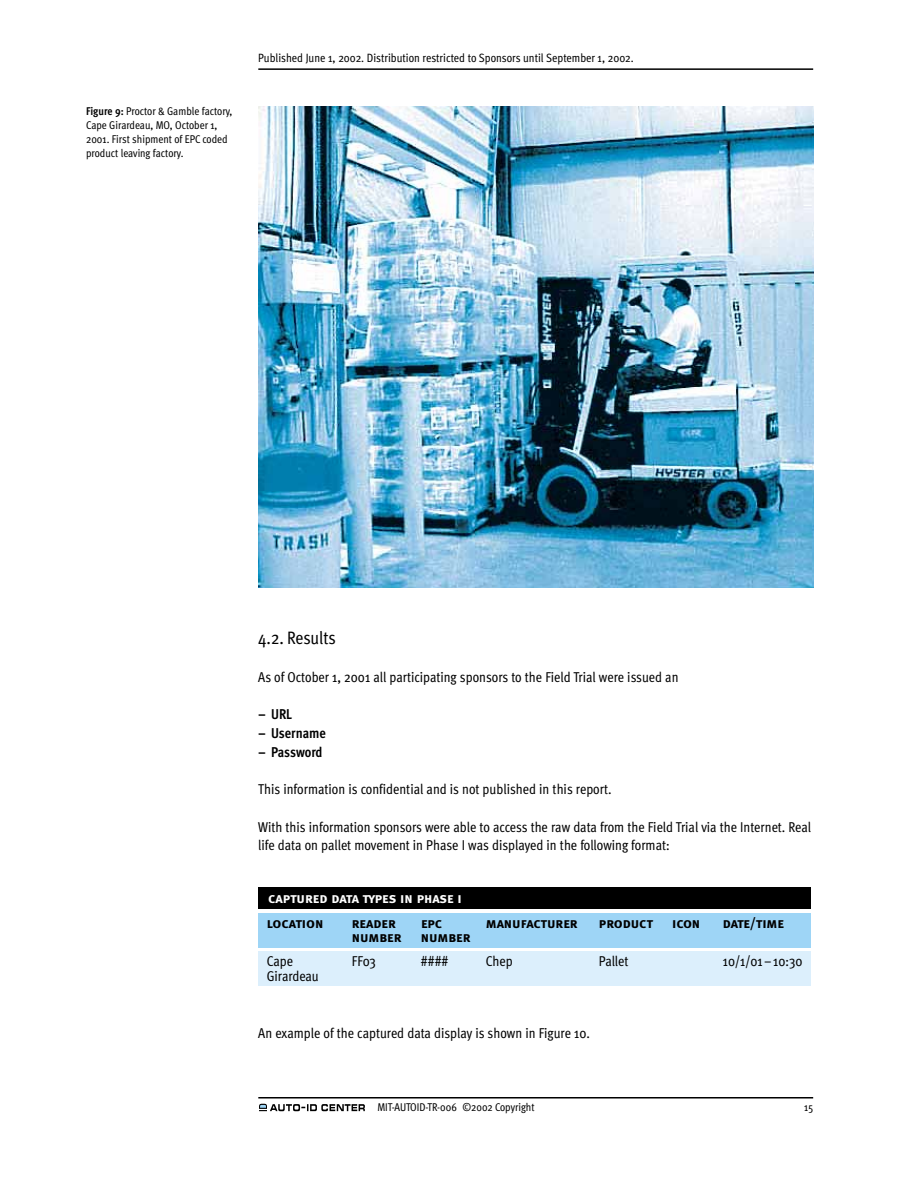
<style>
.page{position:relative;width:918px;height:1188px;background:#fff}
.page>*{position:absolute;margin:0;border:0;box-sizing:border-box;transform-origin:0 0}
.t1{font:18px "Meta Cond";letter-spacing:-.005em;color:#000}
.t2{font:14.25px/18.8px "Meta Cond";color:#000}
.t3{font:14.25px "Meta Bold Caps";color:#000}
.t4{font:14.25px "Meta Bold Caps";letter-spacing:-.01em;color:#fff}
.t5{font:700 14.25px "Meta Cond";color:#000}
.t6{font:12px "Meta Cond";color:#000}
.t7{font:11.25px/14.2px "Meta Cond";color:#000}
.s1{font-weight:700}
</style>
<div class="page">
<hr style="left:258px;top:68px;width:555px;height:2px;background:#000">
<hr style="left:258px;top:1097px;width:555px;height:2px;background:#000">
<svg style="left:259px;top:1104px;width:106px;height:7px"></svg>
<img style="left:258px;top:106px;width:555px;height:482px">
<div style="left:258px;top:888px;width:553px;height:21px;background:#000"></div>
<div style="left:258px;top:913px;width:552px;height:34px;background:#9ed5f6"></div>
<div style="left:258px;top:951px;width:552px;height:34px;background:#dceffc"></div>
<p class="t7" style="left:86px;top:104px;width:148px"><span class="s1">Figure 9:</span> Proctor &amp; Gamble factory,<br>Cape Girardeau, MO, October 1,<br>2001. First shipment of EPC coded product leaving factory.</p>
<p class="t6" style="left:258px;top:53px;width:377px">Published June 1, 2002. Distribution restricted to Sponsors until September 1, 2002.</p>
<p class="t1" style="left:258px;top:631px;width:79px">4.2. Results</p>
<p class="t2" style="left:258px;top:668px;width:422px">As of October 1, 2001 all participating sponsors to the Field Trial were issued an</p>
<p class="t5" style="left:258px;top:709px;width:35px">– URL</p>
<p class="t5" style="left:258px;top:727px;width:69px">– Username</p>
<p class="t5" style="left:258px;top:746px;width:66px">– Password</p>
<p class="t2" style="left:258px;top:781px;width:355px">This information is confidential and is not published in this report.</p>
<p class="t2" style="left:258px;top:818px;width:554px">With this information sponsors were able to access the raw data from the Field Trial via the Internet. Real life data on pallet movement in Phase I was displayed in the following format:</p>
<p class="t4" style="left:268px;top:889px;width:195px">captured data types in phase i</p>
<p class="t3" style="left:267px;top:915px;width:58px">location</p>
<p class="t3" style="left:352px;top:915px;width:46px">reader</p>
<p class="t3" style="left:421px;top:915px;width:23px">epc</p>
<p class="t3" style="left:486px;top:915px;width:93px">manufacturer</p>
<p class="t3" style="left:599px;top:915px;width:56px">product</p>
<p class="t3" style="left:672px;top:915px;width:29px">icon</p>
<p class="t3" style="left:723px;top:915px;width:63px">date/time</p>
<p class="t3" style="left:352px;top:928px;width:51px">number</p>
<p class="t3" style="left:421px;top:928px;width:51px">number</p>
<p class="t2" style="left:267px;top:952px;width:28px">Cape</p>
<p class="t2" style="left:352px;top:952px;width:26px">FF03</p>
<p class="t2" style="left:421px;top:952px;width:29px">####</p>
<p class="t2" style="left:486px;top:952px;width:29px">Chep</p>
<p class="t2" style="left:599px;top:952px;width:31px">Pallet</p>
<p class="t2" style="left:723px;top:952px;width:81px">10/1/01–10:30</p>
<p class="t2" style="left:267px;top:967px;width:54px">Girardeau</p>
<p class="t2" style="left:258px;top:1025px;width:333px">An example of the captured data display is shown in Figure 10.</p>
<p class="t7" style="left:377px;top:1101px;width:159px">MIT-AUTOID-TR-006 ©2002 Copyright</p>
<p class="t7" style="left:804px;top:1101px;width:11px">15</p>
</div>
